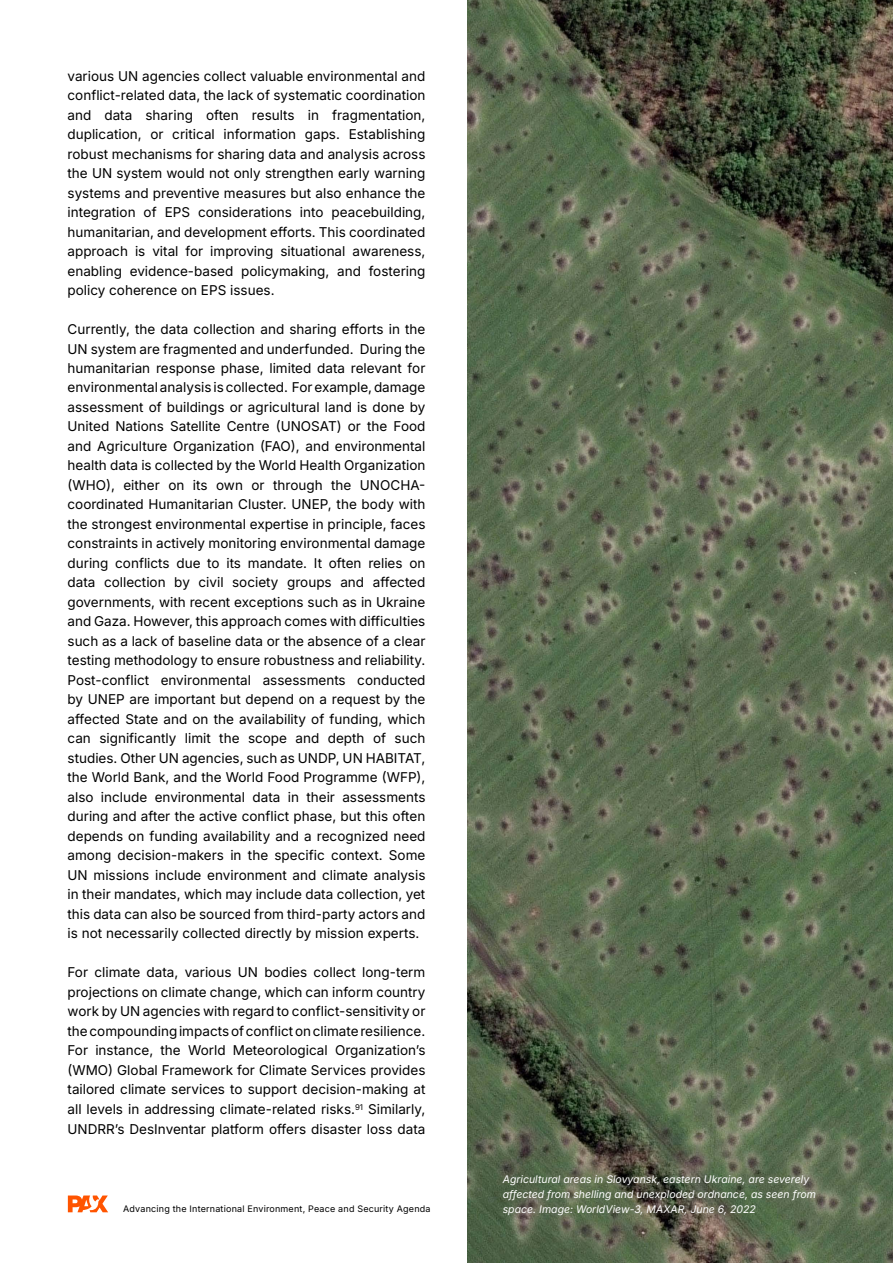
<style>
.page{position:relative;width:893px;height:1263px;background:#fff}
.page>*{position:absolute;margin:0;border:0;box-sizing:border-box;transform-origin:0 0}
.t1{font:13.5px/19.5px "Inter";color:#000;text-align:justify}
.t2{font:italic 10.5px/15px "Inter";color:#fff}
.t3{font:9px "Inter";letter-spacing:.02em;color:#000}
</style>
<div class="page">
<svg style="left:68px;top:1196px;width:40px;height:16px"></svg>
<img style="left:467px;top:0;width:425px;height:1263px">
<p class="t1" style="left:68px;top:66px;width:359px">various UN agencies collect valuable environmental and conflict-related data, the lack of systematic coordination and data sharing often results in fragmentation, duplication, or critical information gaps. Establishing robust mechanisms for sharing data and analysis across the UN system would not only strengthen early warning systems and preventive measures but also enhance the integration of EPS considerations into peacebuilding, humanitarian, and development efforts. This coordinated approach is vital for improving situational awareness, enabling evidence-based policymaking, and fostering policy coherence on EPS issues.</p>
<p class="t1" style="left:68px;top:319px;width:359px">Currently, the data collection and sharing efforts in the UN system are fragmented and underfunded. During the humanitarian response phase, limited data relevant for environmental analysis is collected. For example, damage assessment of buildings or agricultural land is done by United Nations Satellite Centre (UNOSAT) or the Food and Agriculture Organization (FAO), and environmental health data is collected by the World Health Organization (WHO), either on its own or through the UNOCHA&shy;coordinated Humanitarian Cluster. UNEP, the body with the strongest environmental expertise in principle, faces constraints in actively monitoring environmental damage during conflicts due to its mandate. It often relies on data collection by civil society groups and affected governments, with recent exceptions such as in Ukraine and Gaza. However, this approach comes with difficulties such as a lack of baseline data or the absence of a clear testing methodology to ensure robustness and reliability.<br>Post-conflict environmental assessments conducted by UNEP are important but depend on a request by the affected State and on the availability of funding, which can significantly limit the scope and depth of such studies. Other UN agencies, such as UNDP, UN HABITAT, the World Bank, and the World Food Programme (WFP), also include environmental data in their assessments during and after the active conflict phase, but this often depends on funding availability and a recognized need among decision-makers in the specific context. Some UN missions include environment and climate analysis in their mandates, which may include data collection, yet this data can also be sourced from third-party actors and is not necessarily collected directly by mission experts.</p>
<p class="t1" style="left:68px;top:962px;width:359px">For climate data, various UN bodies collect long-term projections on climate change, which can inform country work by UN agencies with regard to conflict-sensitivity or the compounding impacts of conflict on climate resilience.<br>For instance, the World Meteorological Organization’s (WMO) Global Framework for Climate Services provides tailored climate services to support decision-making at all levels in addressing climate-related risks.<sup>91</sup> Similarly, UNDRR’s DesInventar platform offers disaster loss data</p>
<p class="t3" style="left:123px;top:1202px;width:309px">Advancing the International Environment, Peace and Security Agenda</p>
<p class="t2" style="left:502px;top:1171px;width:315px">Agricultural areas in Slovyansk, eastern Ukraine, are severely affected from shelling and unexploded ordnance, as seen from space. Image: WorldView-3, MAXAR, June 6, 2022</p>
</div>
